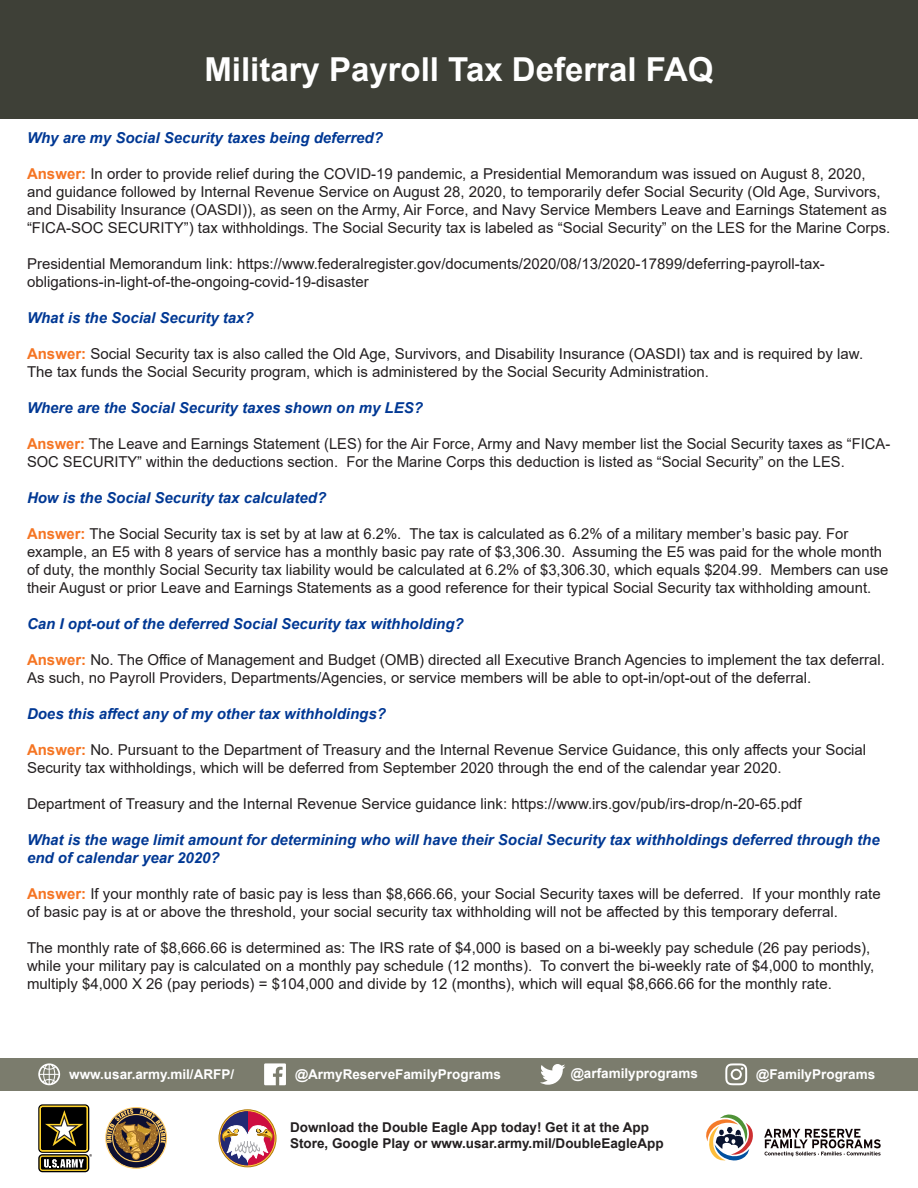
<style>
.page{position:relative;width:918px;height:1188px;background:#fff}
.page>*{position:absolute;margin:0;border:0;box-sizing:border-box;transform-origin:0 0}
.t1{font:700 33px "Arial";color:#fff}
.t2{font:15px/18px "Arial";color:#231f20}
.t3{font:italic 700 15px/18px "Arial";color:#003894}
.t4{font:700 13.5px/16.2px "Arial";color:#231f20}
.t5{font:700 13.5px "Arial";color:#fff}
.s1{font-weight:700;color:#f57523}
</style>
<div class="page">
<div style="left:0;top:0;width:918px;height:119px;background:#3e4037"></div>
<div style="left:0;top:1058px;width:918px;height:33px;background:#7b7c6d"></div>
<svg style="left:38px;top:1063px;width:22px;height:22px"></svg>
<svg style="left:264px;top:1063px;width:22px;height:22px"></svg>
<svg style="left:540px;top:1064px;width:25px;height:21px"></svg>
<svg style="left:725px;top:1063px;width:22px;height:22px"></svg>
<svg style="left:38px;top:1154px;width:51px;height:18px"></svg>
<svg style="left:38px;top:1104px;width:51px;height:49px"></svg>
<svg style="left:40px;top:1106px;width:52px;height:65px;background:#5a5234"></svg>
<svg style="left:105px;top:1107px;width:62px;height:62px"></svg>
<svg style="left:764px;top:1129px;width:117px;height:27px"></svg>
<svg style="left:706px;top:1114px;width:47px;height:47px"></svg>
<div style="left:219px;top:1110px;width:57px;height:57px;border:1px solid #b07807;border-radius:50%"></div>
<svg style="left:221px;top:1112px;width:52px;height:53px"></svg>
<p class="t1" style="left:204px;top:46px;width:511px">Military Payroll Tax Deferral FAQ</p>
<p class="t3" style="left:27px;top:129px;width:357px">Why are my Social Security taxes being deferred?</p>
<p class="t2" style="left:27px;top:164px;width:865px"><span class="s1">Answer:</span> In order to provide relief during the COVID-19 pandemic, a Presidential Memorandum was issued on August 8, 2020, and guidance followed by Internal Revenue Service on August 28, 2020, to temporarily defer Social Security (Old Age, Survivors, and Disability Insurance (OASDI)), as seen on the Army, Air Force, and Navy Service Members Leave and Earnings Statement as “FICA-SOC SECURITY”) tax withholdings. The Social Security tax is labeled as “Social Security” on the LES for the Marine Corps.</p>
<p class="t2" style="left:27px;top:254px;width:799px">Presidential Memorandum link: https://www.federalregister.gov/documents/2020/08/13/2020-17899/deferring-payroll-tax&shy;obligations-in-light-of-the-ongoing-covid-19-disaster</p>
<p class="t3" style="left:27px;top:309px;width:228px">What is the Social Security tax?</p>
<p class="t2" style="left:27px;top:344px;width:838px"><span class="s1">Answer:</span> Social Security tax is also called the Old Age, Survivors, and Disability Insurance (OASDI) tax and is required by law.<br>The tax funds the Social Security program, which is administered by the Social Security Administration.</p>
<p class="t3" style="left:27px;top:399px;width:397px">Where are the Social Security taxes shown on my LES?</p>
<p class="t2" style="left:27px;top:434px;width:865px"><span class="s1">Answer:</span> The Leave and Earnings Statement (LES) for the Air Force, Army and Navy member list the Social Security taxes as “FICA-<br>SOC SECURITY” within the deductions section. For the Marine Corps this deduction is listed as “Social Security” on the LES.</p>
<p class="t3" style="left:27px;top:489px;width:301px">How is the Social Security tax calculated?</p>
<p class="t2" style="left:27px;top:524px;width:863px"><span class="s1">Answer:</span> The Social Security tax is set by at law at 6.2%. The tax is calculated as 6.2% of a military member’s basic pay. For example, an E5 with 8 years of service has a monthly basic pay rate of $3,306.30. Assuming the E5 was paid for the whole month of duty, the monthly Social Security tax liability would be calculated at 6.2% of $3,306.30, which equals $204.99. Members can use their August or prior Leave and Earnings Statements as a good reference for their typical Social Security tax withholding amount.</p>
<p class="t3" style="left:27px;top:615px;width:438px">Can I opt-out of the deferred Social Security tax withholding?</p>
<p class="t2" style="left:27px;top:650px;width:860px"><span class="s1">Answer:</span> No. The Office of Management and Budget (OMB) directed all Executive Branch Agencies to implement the tax deferral.<br>As such, no Payroll Providers, Departments/Agencies, or service members will be able to opt-in/opt-out of the deferral.</p>
<p class="t3" style="left:27px;top:705px;width:360px">Does this affect any of my other tax withholdings?</p>
<p class="t2" style="left:27px;top:740px;width:841px"><span class="s1">Answer:</span> No. Pursuant to the Department of Treasury and the Internal Revenue Service Guidance, this only affects your Social<br>Security tax withholdings, which will be deferred from September 2020 through the end of the calendar year 2020.</p>
<p class="t2" style="left:27px;top:794px;width:776px">Department of Treasury and the Internal Revenue Service guidance link: https://www.irs.gov/pub/irs-drop/n-20-65.pdf</p>
<p class="t3" style="left:27px;top:831px;width:854px">What is the wage limit amount for determining who will have their Social Security tax withholdings deferred through the end of calendar year 2020?</p>
<p class="t2" style="left:27px;top:884px;width:855px"><span class="s1">Answer:</span> If your monthly rate of basic pay is less than $8,666.66, your Social Security taxes will be deferred. If your monthly rate of basic pay is at or above the threshold, your social security tax withholding will not be affected by this temporary deferral.</p>
<p class="t2" style="left:27px;top:938px;width:849px">The monthly rate of $8,666.66 is determined as: The IRS rate of $4,000 is based on a bi-weekly pay schedule (26 pay periods), while your military pay is calculated on a monthly pay schedule (12 months). To convert the bi-weekly rate of $4,000 to monthly, multiply $4,000 X 26 (pay periods) = $104,000 and divide by 12 (months), which will equal $8,666.66 for the monthly rate.</p>
<p class="t5" style="left:69px;top:1064px;width:167px">www.usar.army.mil/ARFP/</p>
<p class="t5" style="left:295px;top:1065px;width:207px">@ArmyReserveFamilyPrograms</p>
<p class="t5" style="left:571px;top:1063px;width:129px">@arfamilyprograms</p>
<p class="t5" style="left:756px;top:1065px;width:120px">@FamilyPrograms</p>
<p class="t4" style="left:290px;top:1119px;width:375px">Download the Double Eagle App today! Get it at the App<br>Store, Google Play or www.usar.army.mil/DoubleEagleApp</p>
</div>
